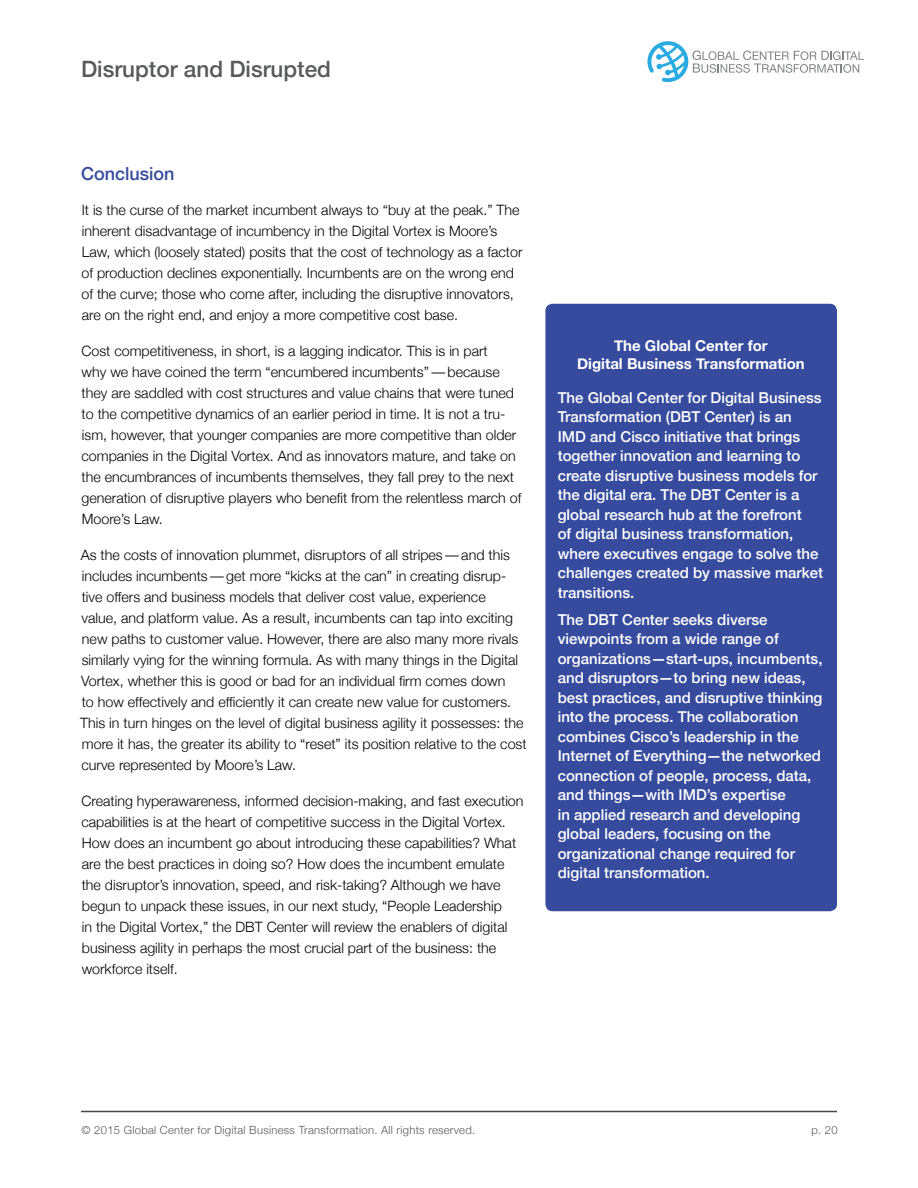
<style>
.page{position:relative;width:918px;height:1188px;background:#fff}
.page>*{position:absolute;margin:0;border:0;box-sizing:border-box;transform-origin:0 0}
.t1{font:500 22.5px "Helvetica Neue";color:#58595b}
.t2{font:500 18px "Helvetica Neue";color:#364b9d}
.t3{font:500 15px/19.5px "Helvetica Neue";color:#fff}
.t4{font:700 15px/18px "Helvetica Neue";color:#fff;text-align:center}
.t5{font:300 14.25px/21px "Helvetica Neue";color:#000}
.t6{font:300 11.25px "Helvetica Neue";letter-spacing:.025em;color:#58595b}
</style>
<div class="page">
<hr style="left:81px;top:1111px;width:756px;height:1px;background:#48484a">
<svg style="left:647px;top:41px;width:217px;height:41px"></svg>
<div style="left:546px;top:304px;width:290px;height:606px;background:#364b9d;border-radius:6px"></div>
<div style="left:545px;top:304px;width:292px;height:607px;border:2px solid #364b9d;border-radius:6px"></div>
<h1 class="t1" style="left:81px;top:51px;width:252px">Disruptor and Disrupted</h1>
<p class="t2" style="left:81px;top:159px;width:95px">Conclusion</p>
<p class="t5" style="left:81px;top:198px;width:443px">It is the curse of the market incumbent always to “buy at the peak.” The inherent disadvantage of incumbency in the Digital Vortex is Moore’s Law, which (loosely stated) posits that the cost of technology as a factor of production declines exponentially. Incumbents are on the wrong end of the curve; those who come after, including the disruptive innovators, are on the right end, and enjoy a more competitive cost base.</p>
<p class="t5" style="left:81px;top:339px;width:442px">Cost competitiveness, in short, is a lagging indicator. This is in part<br>why we have coined the term “encumbered incumbents”—because they are saddled with cost structures and value chains that were tuned to the competitive dynamics of an earlier period in time. It is not a tru&shy;ism, however, that younger companies are more competitive than older companies in the Digital Vortex. And as innovators mature, and take on the encumbrances of incumbents themselves, they fall prey to the next generation of disruptive players who benefit from the relentless march of Moore’s Law.</p>
<p class="t5" style="left:80px;top:543px;width:448px">As the costs of innovation plummet, disruptors of all stripes—and this includes incumbents—get more “kicks at the can” in creating disrup&shy;tive offers and business models that deliver cost value, experience<br>value, and platform value. As a result, incumbents can tap into exciting new paths to customer value. However, there are also many more rivals similarly vying for the winning formula. As with many things in the Digital Vortex, whether this is good or bad for an individual firm comes down<br>to how effectively and efficiently it can create new value for customers.<br>This in turn hinges on the level of digital business agility it possesses: the more it has, the greater its ability to “reset” its position relative to the cost curve represented by Moore’s Law.</p>
<p class="t5" style="left:81px;top:789px;width:444px">Creating hyperawareness, informed decision-making, and fast execution capabilities is at the heart of competitive success in the Digital Vortex.<br>How does an incumbent go about introducing these capabilities? What are the best practices in doing so? How does the incumbent emulate the disruptor’s innovation, speed, and risk-taking? Although we have begun to unpack these issues, in our next study, “People Leadership<br>in the Digital Vortex,” the DBT Center will review the enablers of digital business agility in perhaps the most crucial part of the business: the workforce itself.</p>
<p class="t4" style="left:577px;top:337px;width:229px">The Global Center for<br>Digital Business Transformation</p>
<p class="t3" style="left:558px;top:387px;width:267px">The Global Center for Digital Business Transformation (DBT Center) is an IMD and Cisco initiative that brings together innovation and learning to create disruptive business models for the digital era. The DBT Center is a global research hub at the forefront<br>of digital business transformation, where executives engage to solve the challenges created by massive market transitions.</p>
<p class="t3" style="left:558px;top:608px;width:266px">The DBT Center seeks diverse viewpoints from a wide range of organizations—start-ups, incumbents, and disruptors—to bring new ideas, best practices, and disruptive thinking into the process. The collaboration combines Cisco’s leadership in the Internet of Everything—the networked connection of people, process, data, and things—with IMD’s expertise<br>in applied research and developing global leaders, focusing on the organizational change required for digital transformation.</p>
<p class="t6" style="left:82px;top:1121px;width:395px">© 2015 Global Center for Digital Business Transformation. All rights reserved.</p>
<p class="t6" style="left:811px;top:1121px;width:28px">p. 20</p>
</div>
